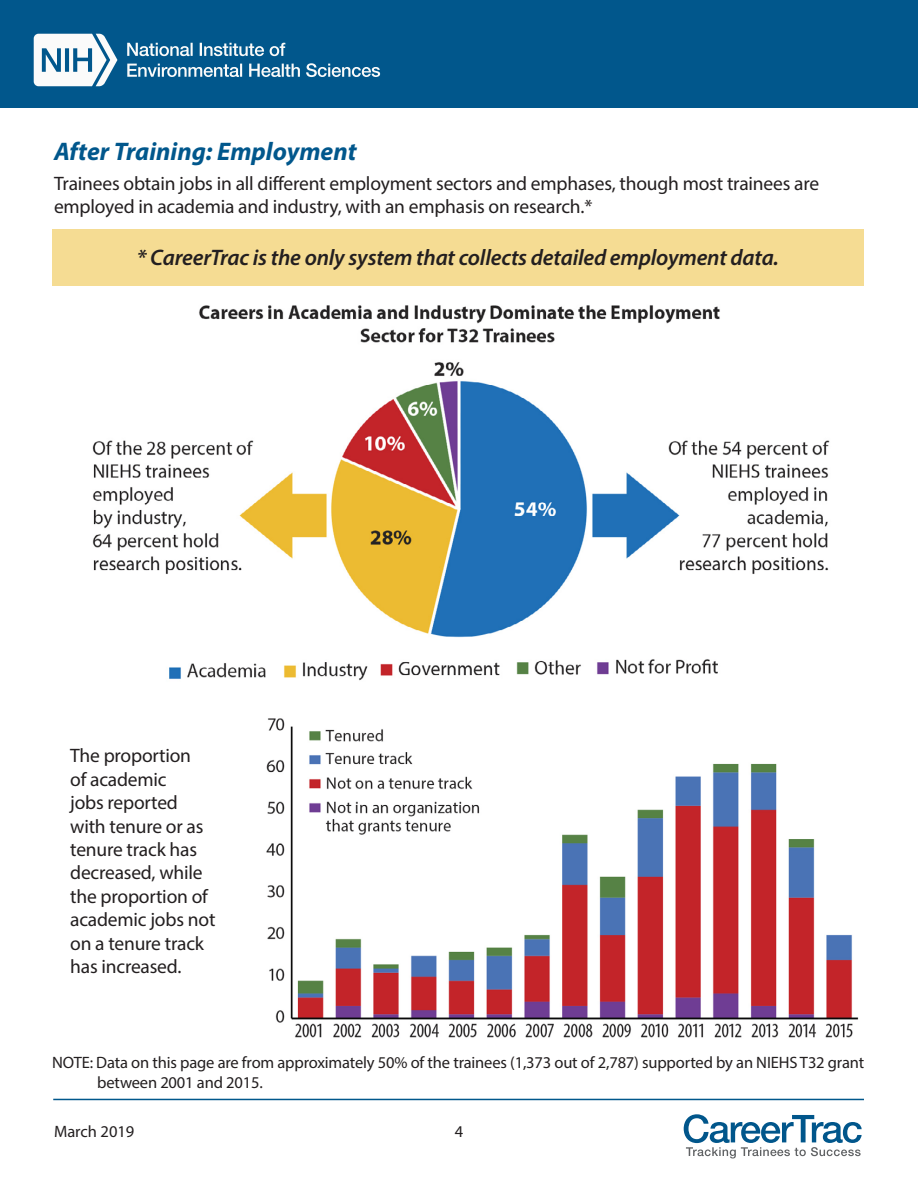
<style>
.page{position:relative;width:918px;height:1188px;background:#fff}
.page>*{position:absolute;margin:0;border:0;box-sizing:border-box;transform-origin:0 0}
.t1{font:italic 700 25.5px "Myriad Pro";color:#01578c}
.Body_Text{font:italic 600 22.5px "Myriad Pro";letter-spacing:-.01em;color:#231f20}
.Body_Text-2{font:19.5px/23.4px "Myriad Pro";letter-spacing:-.01em;color:#231f20}
.Body_Text-3{font:16.5px/19.8px "Myriad Pro";letter-spacing:-.01em;color:#231f20}
</style>
<div class="page">
<div style="left:0;top:0;width:918px;height:108px;background:#01578c"></div>
<svg style="left:34px;top:34px;width:83px;height:52px"></svg>
<svg style="left:127px;top:63px;width:253px;height:14px"></svg>
<svg style="left:127px;top:43px;width:158px;height:13px"></svg>
<hr style="left:53px;top:1099px;width:811px;height:1px;background:#01578c">
<svg style="left:684px;top:1114px;width:178px;height:45px"></svg>
<div style="left:52px;top:230px;width:812px;height:56px;background:#f5dc93"></div>
<img style="left:92px;top:305px;width:738px;height:376px">
<img style="left:266px;top:718px;width:593px;height:320px">
<h2 class="t1" style="left:54px;top:134px;width:304px">After Training: Employment</h2>
<p class="Body_Text-2" style="left:54px;top:171px;width:767px">Trainees obtain jobs in all different employment sectors and emphases, though most trainees are employed in academia and industry, with an emphasis on research.*</p>
<p class="Body_Text" style="left:137px;top:243px;width:644px">* CareerTrac is the only system that collects detailed employment data.</p>
<p class="Body_Text-2" style="left:70px;top:744px;width:147px">The proportion<br>of academic<br>jobs reported with tenure or as tenure track has decreased, while the proportion of academic jobs not on a tenure track has increased.</p>
<p class="Body_Text-3" style="left:97px;top:1053px;width:768px;text-indent:-45px">NOTE: Data on this page are from approximately 50% of the trainees (1,373 out of 2,787) supported by an NIEHS T32 grant between 2001 and 2015.</p>
<p class="Body_Text-3" style="left:54px;top:1121px;width:82px">March 2019</p>
<p class="Body_Text-3" style="left:455px;top:1121px;width:10px">4</p>
</div>
